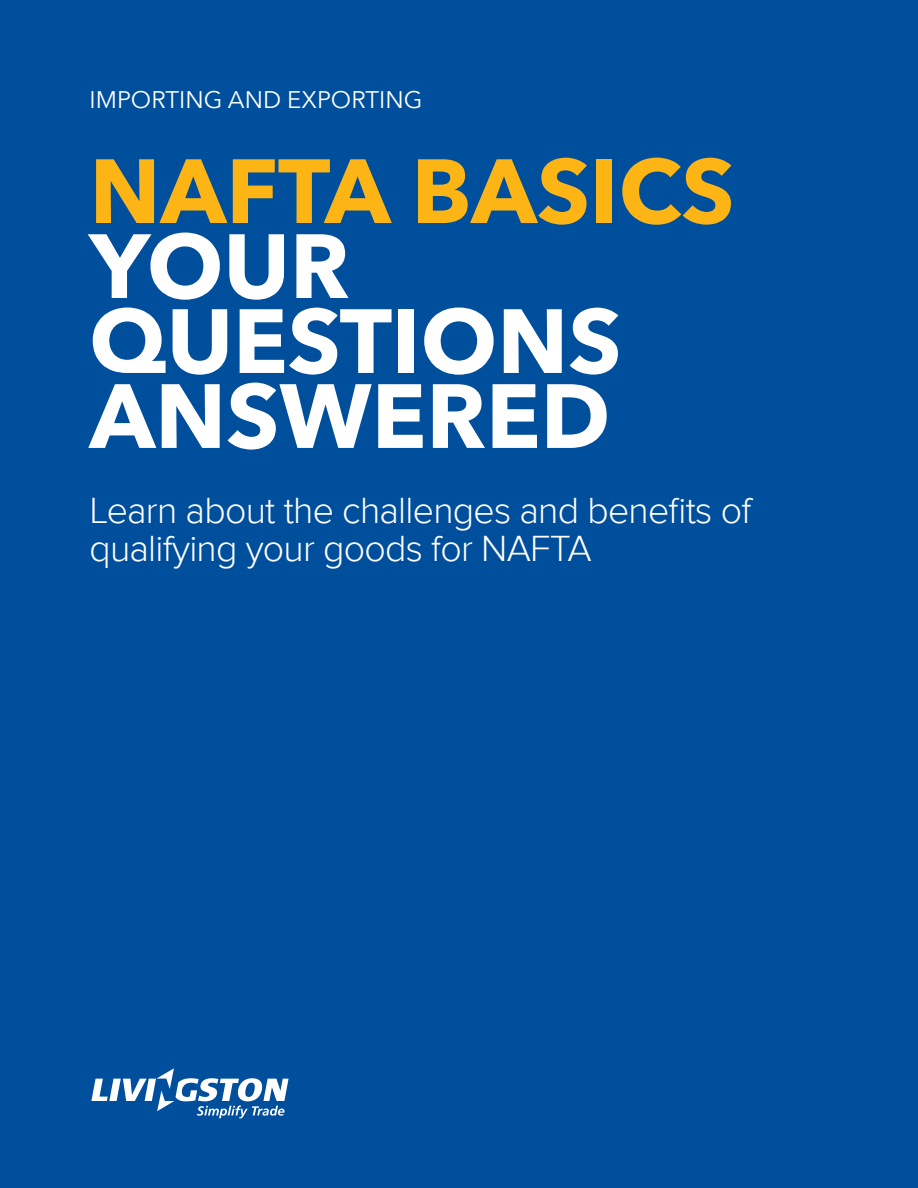
<style>
.page{position:relative;width:918px;height:1188px;background:#004f9d}
.page>*{position:absolute;margin:0;border:0;box-sizing:border-box;transform-origin:0 0}
.t1{font:700 90px/75px "Avenir Next";color:#fff}
.t2{font:700 90px "Avenir Next";color:#fcb515}
.t3{font:300 37.5px/37.5px "Proxima Nova";letter-spacing:-.02em;color:#fff}
.t4{font:24px "Avenir Next";color:#fff}
</style>
<div class="page">
<svg style="left:91px;top:1068px;width:198px;height:50px"></svg>
<p class="t4" style="left:90px;top:85px;width:334px">IMPORTI NG AND EXPORTI NG</p>
<h1 class="t2" style="left:90px;top:136px;width:647px">NAFTA BASICS</h1>
<h1 class="t1" style="left:90px;top:228px;width:533px">YOUR<br>QUESTIONS<br>ANSWERED</h1>
<p class="t3" style="left:90px;top:492px;width:663px">Learn about the challenges and benefits of qualifying your goods for NAFTA</p>
</div>
